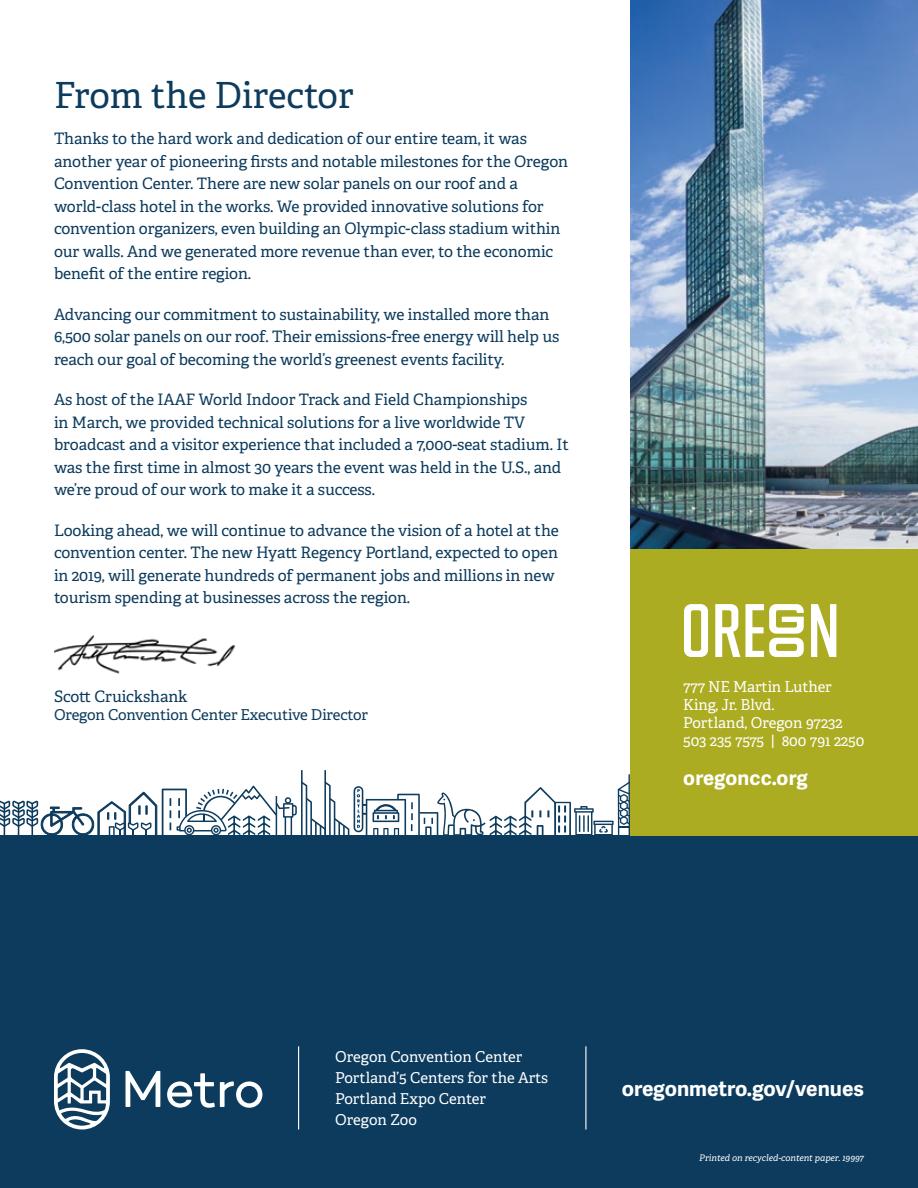
<style>
.page{position:relative;width:918px;height:1188px;background:#fff}
.page>*{position:absolute;margin:0;border:0;box-sizing:border-box;transform-origin:0 0}
.t1{font:36px "Adelle PE";color:#0c3b5d}
.t2{font:700 21px "Adelle Sans";letter-spacing:-.005em;color:#fff}
.t3{font:700 20.25px "Adelle Sans";letter-spacing:.01em;color:#fff}
.t4{font:15.75px/22.5px "Adelle PE";letter-spacing:-.005em;color:#0c3b5d}
.t5{font:15px/21px "Adelle PE";letter-spacing:-.005em;color:#fff}
.t6{font:15px "Adelle PE";letter-spacing:-.01em;color:#0c3b5d}
.t7{font:italic 9px "Adelle PE";color:#fff}
</style>
<div class="page">
<div style="left:0;top:836px;width:918px;height:352px;background:#0c3b5d"></div>
<hr style="left:298px;top:1046px;width:1px;height:84px;background:#fff">
<hr style="left:585px;top:1046px;width:1px;height:84px;background:#fff">
<svg style="left:126px;top:1071px;width:34px;height:36px"></svg>
<svg style="left:167px;top:1073px;width:95px;height:35px"></svg>
<svg style="left:54px;top:1049px;width:56px;height:80px"></svg>
<img style="left:630px;top:0;width:288px;height:549px">
<div style="left:630px;top:549px;width:288px;height:287px;background:#abac22"></div>
<hr style="left:301px;top:770px;width:2px;height:66px;background:#0c3b5d">
<hr style="left:324px;top:770px;width:2px;height:66px;background:#0c3b5d">
<svg style="left:0;top:774px;width:630px;height:62px"></svg>
<svg style="left:684px;top:604px;width:24px;height:53px"></svg>
<svg style="left:715px;top:604px;width:25px;height:53px"></svg>
<svg style="left:811px;top:604px;width:25px;height:53px"></svg>
<svg style="left:746px;top:604px;width:58px;height:53px"></svg>
<img style="left:54px;top:635px;width:181px;height:39px">
<h1 class="t1" style="left:54px;top:69px;width:301px">From the Director</h1>
<p class="t4" style="left:54px;top:127px;width:516px">Thanks to the hard work and dedication of our entire team, it was another year of pioneering firsts and notable milestones for the Oregon Convention Center. There are new solar panels on our roof and a world-class hotel in the works. We provided innovative solutions for convention organizers, even building an Olympic-class stadium within our walls. And we generated more revenue than ever, to the economic benefit of the entire region.</p>
<p class="t4" style="left:54px;top:302px;width:507px">Advancing our commitment to sustainability, we installed more than<br>6,500 solar panels on our roof. Their emissions-free energy will help us reach our goal of becoming the world’s greenest events facility.</p>
<p class="t4" style="left:54px;top:388px;width:516px">As host of the IAAF World Indoor Track and Field Championships<br>in March, we provided technical solutions for a live worldwide TV broadcast and a visitor experience that included a 7,000-seat stadium. It was the first time in almost 30 years the event was held in the U.S., and we’re proud of our work to make it a success.</p>
<p class="t4" style="left:54px;top:518px;width:506px">Looking ahead, we will continue to advance the vision of a hotel at the convention center. The new Hyatt Regency Portland, expected to open in 2019, will generate hundreds of permanent jobs and millions in new tourism spending at businesses across the region.</p>
<p class="t4" style="left:54px;top:685px;width:135px">Scott Cruickshank</p>
<p class="t6" style="left:54px;top:704px;width:315px">Oregon Convention Center Executive Director</p>
<p class="t5" style="left:683px;top:677px;width:183px;line-height:18px">777 NE Martin Luther<br>King, Jr. Blvd.<br>Portland, Oregon 97232<br>503 235 7575 | 800 791 2250</p>
<p class="t3" style="left:683px;top:762px;width:126px">oregoncc.org</p>
<p class="t5" style="left:335px;top:1046px;width:214px">Oregon Convention Center<br>Portland’5 Centers for the Arts<br>Portland Expo Center<br>Oregon Zoo</p>
<h2 class="t2" style="left:622px;top:1073px;width:244px">oregonmetro.gov/venues</h2>
<p class="t7" style="left:699px;top:1151px;width:166px">Printed on recycled-content paper. 19997</p>
</div>
